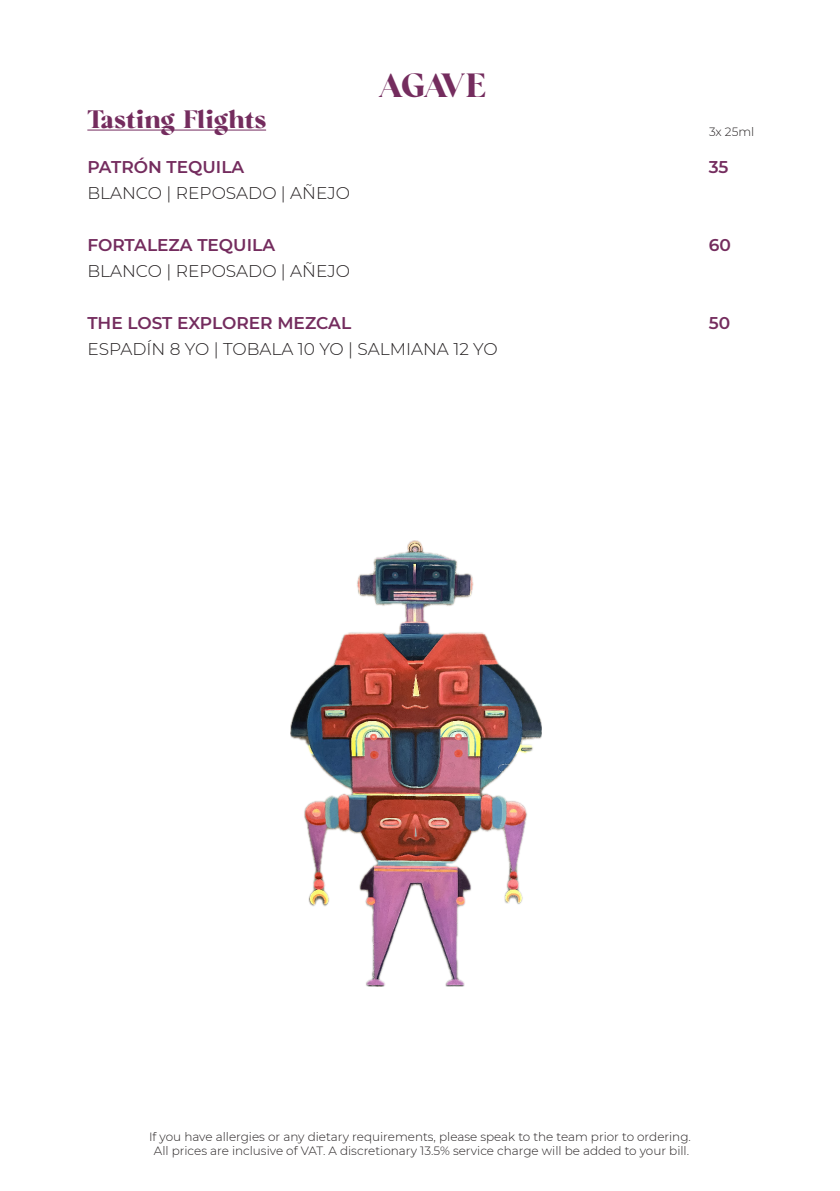
<style>
.page{position:relative;width:840px;height:1191px;background:#fff}
.page>*{position:absolute;margin:0;border:0;box-sizing:border-box;transform-origin:0 0}
.t1{font:700 32px "Regatto";color:#742c5e}
.t2{font:700 24px "Regatto";color:#742c5e}
.t3{font:300 17px "Montserrat";color:#231f20}
.t4{font:600 17px "Montserrat";color:#742c5e}
.t5{font:300 12px "Montserrat";color:#231f20}
</style>
<div class="page">
<hr style="left:87px;top:130px;width:179px;height:1px;background:#742c5e">
<img style="left:290px;top:540px;width:251px;height:447px">
<p class="t2" style="left:87px;top:103px;width:180px">Tasting Flights</p>
<p class="t1" style="left:380px;top:64px;width:107px">AGAVE</p>
<p class="t4" style="left:87px;top:155px;width:158px">PATRÓN TEQUILA</p>
<p class="t3" style="left:87px;top:181px;width:264px">BLANCO | REPOSADO | AÑEJO</p>
<p class="t4" style="left:87px;top:233px;width:189px">FORTALEZA TEQUILA</p>
<p class="t3" style="left:87px;top:259px;width:264px">BLANCO | REPOSADO | AÑEJO</p>
<p class="t4" style="left:87px;top:311px;width:265px">THE LOST EXPLORER MEZCAL</p>
<p class="t3" style="left:87px;top:337px;width:411px">ESPADÍN 8 YO | TOBALA 10 YO | SALMIANA 12 YO</p>
<p class="t5" style="left:708px;top:124px;width:47px">3x 25ml</p>
<p class="t4" style="left:708px;top:155px;width:21px">35</p>
<p class="t4" style="left:708px;top:233px;width:24px">60</p>
<p class="t4" style="left:708px;top:311px;width:23px">50</p>
<p class="t5" style="left:149px;top:1128px;width:543px">If you have allergies or any dietary requirements, please speak to the team prior to ordering.</p>
<p class="t5" style="left:154px;top:1142px;width:536px">All prices are inclusive of VAT. A discretionary 13.5% service charge will be added to your bill.</p>
</div>
